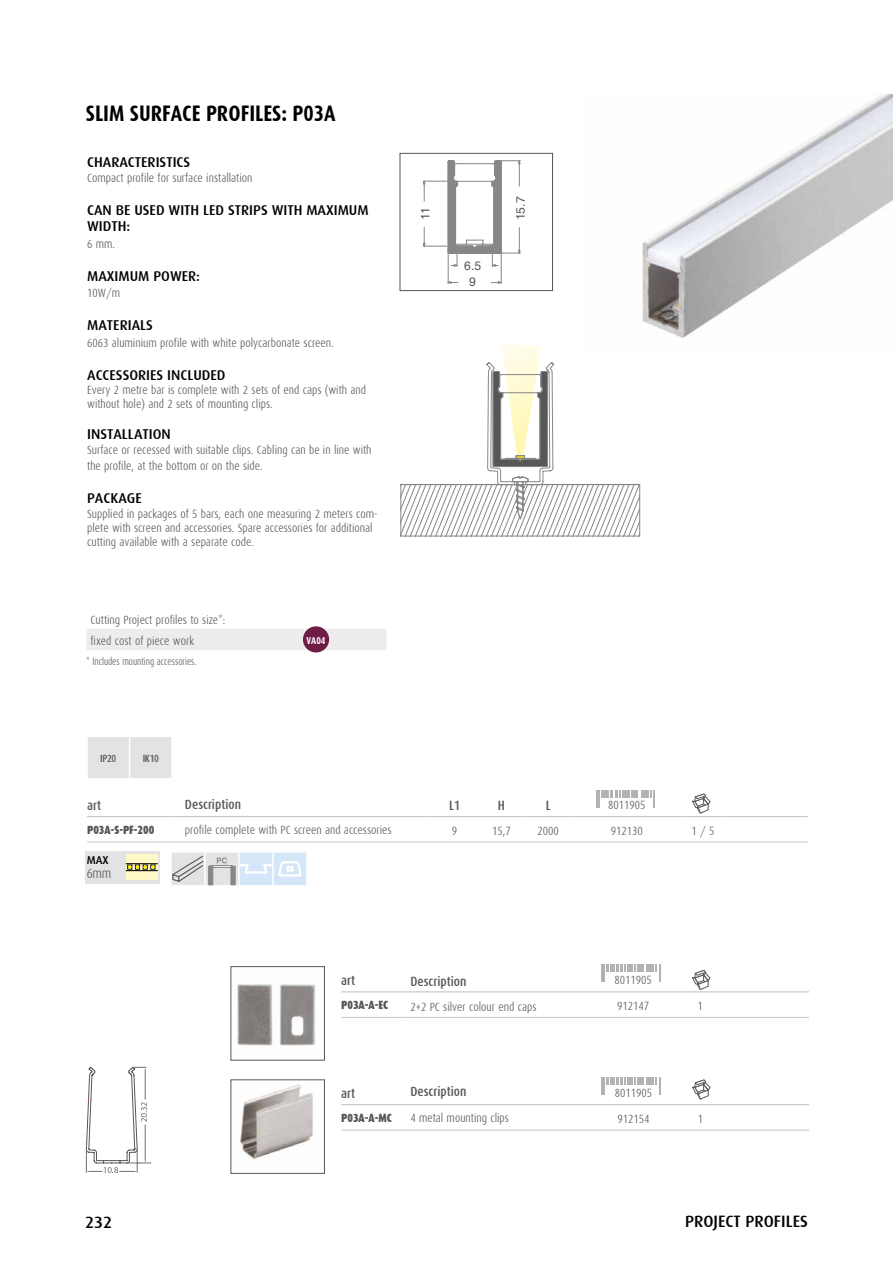
<style>
.page{position:relative;width:893px;height:1263px;background:#fff}
.page>*{position:absolute;margin:0;border:0;box-sizing:border-box;transform-origin:0 0}
.t1{font:700 22.5px "Dax Condensed";color:#000}
.t2{font:500 16.5px "Dax";color:#000}
.t3{font:500 14.25px/16.5px "Dax";color:#000}
.t4{font:300 13.65px "Dax Condensed";color:#575756}
.t5{font:500 13.5px "Dax Condensed";color:#575756}
.t6{font:12.15px/16px "Helvetica";color:#575756;text-align:center}
.t7{font:300 12px/14.4px "Dax Condensed";color:#575756}
.t8{font:900 12px "Dax Condensed";color:#575756}
.t9{font:500 11.4px "Dax";color:#000}
.t10{font:300 10.5px "Dax Condensed";color:#575756;scale:.9 1}
.t11{font:500 10.5px "Dax Condensed";letter-spacing:-.03em;color:#575756}
.t12{font:700 10.05px "Dax Condensed";color:#fff}
</style>
<div class="page">
<hr style="left:341px;top:1017px;width:60px;height:1px;background:#c6c6c6">
<hr style="left:401px;top:1017px;width:191px;height:1px;background:#c6c6c6">
<hr style="left:592px;top:1017px;width:82px;height:1px;background:#c6c6c6">
<hr style="left:674px;top:1017px;width:52px;height:1px;background:#c6c6c6">
<hr style="left:726px;top:1017px;width:83px;height:1px;background:#c6c6c6">
<hr style="left:341px;top:991px;width:60px;height:1px;background:#c6c6c6">
<hr style="left:401px;top:991px;width:191px;height:1px;background:#c6c6c6">
<hr style="left:592px;top:991px;width:82px;height:1px;background:#c6c6c6">
<hr style="left:674px;top:991px;width:52px;height:1px;background:#c6c6c6">
<hr style="left:726px;top:991px;width:83px;height:1px;background:#c6c6c6">
<svg style="left:602px;top:964px;width:58px;height:18px"></svg>
<hr style="left:341px;top:1130px;width:60px;height:1px;background:#c6c6c6">
<hr style="left:401px;top:1130px;width:191px;height:1px;background:#c6c6c6">
<hr style="left:592px;top:1130px;width:83px;height:1px;background:#c6c6c6">
<hr style="left:675px;top:1130px;width:51px;height:1px;background:#c6c6c6">
<hr style="left:726px;top:1130px;width:83px;height:1px;background:#c6c6c6">
<hr style="left:341px;top:1104px;width:60px;height:1px;background:#c6c6c6">
<hr style="left:401px;top:1104px;width:191px;height:1px;background:#c6c6c6">
<hr style="left:592px;top:1104px;width:83px;height:1px;background:#c6c6c6">
<hr style="left:675px;top:1104px;width:51px;height:1px;background:#c6c6c6">
<hr style="left:726px;top:1104px;width:83px;height:1px;background:#c6c6c6">
<svg style="left:602px;top:1077px;width:58px;height:18px"></svg>
<hr style="left:87px;top:842px;width:85px;height:1px;background:#c6c6c6">
<hr style="left:172px;top:842px;width:259px;height:1px;background:#c6c6c6">
<hr style="left:431px;top:842px;width:47px;height:1px;background:#c6c6c6">
<hr style="left:478px;top:842px;width:47px;height:1px;background:#c6c6c6">
<hr style="left:525px;top:842px;width:47px;height:1px;background:#c6c6c6">
<hr style="left:572px;top:842px;width:110px;height:1px;background:#c6c6c6">
<hr style="left:682px;top:842px;width:38px;height:1px;background:#c6c6c6">
<hr style="left:720px;top:842px;width:88px;height:1px;background:#c6c6c6">
<hr style="left:87px;top:816px;width:85px;height:1px;background:#c6c6c6">
<hr style="left:172px;top:816px;width:259px;height:1px;background:#c6c6c6">
<hr style="left:431px;top:816px;width:47px;height:1px;background:#c6c6c6">
<hr style="left:478px;top:816px;width:47px;height:1px;background:#c6c6c6">
<hr style="left:525px;top:816px;width:47px;height:1px;background:#c6c6c6">
<hr style="left:572px;top:816px;width:110px;height:1px;background:#c6c6c6">
<hr style="left:682px;top:816px;width:38px;height:1px;background:#c6c6c6">
<hr style="left:720px;top:816px;width:88px;height:1px;background:#c6c6c6">
<svg style="left:596px;top:790px;width:59px;height:18px"></svg>
<img style="left:642px;top:95px;width:251px;height:243px">
<img style="left:240px;top:1084px;width:73px;height:76px">
<div style="left:231px;top:1079px;width:94px;height:94px;border:1px solid #575756"></div>
<img style="left:237px;top:984px;width:79px;height:62px">
<div style="left:231px;top:966px;width:94px;height:94px;border:1px solid #575756"></div>
<hr style="left:448px;top:248px;width:1px;height:36px;background:#878787">
<hr style="left:501px;top:248px;width:1px;height:36px;background:#878787">
<svg style="left:448px;top:281px;width:53px;height:3px"></svg>
<svg style="left:423px;top:160px;width:97px;height:107px"></svg>
<div style="left:400px;top:153px;width:153px;height:138px;border:1px solid #575756"></div>
<svg style="left:401px;top:345px;width:239px;height:191px"></svg>
<svg style="left:86px;top:1066px;width:65px;height:107px"></svg>
<div style="left:85px;top:851px;width:75px;height:32px;background:#e3e3e3"></div>
<svg style="left:126px;top:854px;width:32px;height:26px"></svg>
<svg style="left:128px;top:865px;width:27px;height:4px"></svg>
<hr style="left:126px;top:863px;width:32px;height:1px;background:#000">
<hr style="left:126px;top:870px;width:32px;height:1px;background:#000">
<div style="left:88px;top:737px;width:83px;height:41px;background:#e3e3e3"></div>
<hr style="left:129px;top:737px;width:1px;height:41px;background:#fff">
<svg style="left:171px;top:852px;width:136px;height:34px"></svg>
<svg style="left:86px;top:627px;width:300px;height:26px"></svg>
<div style="left:303px;top:626px;width:26px;height:26px;background:#6f1d46;border-radius:50%"></div>
<svg style="left:692px;top:793px;width:18px;height:20px"></svg>
<svg style="left:692px;top:970px;width:18px;height:20px"></svg>
<svg style="left:692px;top:1079px;width:18px;height:20px"></svg>
<h1 class="t1" style="left:86px;top:100px;width:251px">SLIM SURFACE PROFILES: P03A</h1>
<p class="t3" style="left:87px;top:154px;width:105px">CHARACTERISTICS</p>
<p class="t7" style="left:87px;top:170px;width:167px">Compact profile for surface installation</p>
<p class="t3" style="left:87px;top:202px;width:283px">CAN BE USED WITH LED STRIPS WITH MAXIMUM<br>WIDTH:</p>
<p class="t7" style="left:87px;top:236px;width:29px">6 mm.</p>
<p class="t3" style="left:87px;top:268px;width:114px">MAXIMUM POWER:</p>
<p class="t7" style="left:87px;top:286px;width:34px">10W/m</p>
<p class="t3" style="left:87px;top:317px;width:67px">MATERIALS</p>
<p class="t7" style="left:87px;top:335px;width:248px">6063 aluminium profile with white polycarbonate screen.</p>
<p class="t3" style="left:87px;top:367px;width:140px">ACCESSORIES INCLUDED</p>
<p class="t7" style="left:87px;top:383px;width:280px">Every 2 metre bar is complete with 2 sets of end caps (with and without hole) and 2 sets of mounting clips.</p>
<p class="t3" style="left:87px;top:426px;width:85px">INSTALLATION</p>
<p class="t7" style="left:87px;top:441px;width:286px;line-height:16.5px">Surface or recessed with suitable clips. Cabling can be in line with the profile, at the bottom or on the side.</p>
<p class="t3" style="left:87px;top:490px;width:56px">PACKAGE</p>
<p class="t7" style="left:87px;top:506px;width:292px">Supplied in packages of 5 bars, each one measuring 2 meters com&shy;plete with screen and accessories. Spare accessories for additional cutting available with a separate code.</p>
<p class="t7" style="left:91px;top:609px;width:136px;line-height:21.3px">Cutting Project profiles to size*: fixed cost of piece work</p>
<p class="t10" style="left:86px;top:656px;width:124px">* Includes mounting accessories.</p>
<p class="t11" style="left:100px;top:753px;width:18px">IP20</p>
<p class="t11" style="left:143px;top:753px;width:18px">IK10</p>
<p class="t12" style="left:307px;top:635px;width:20px">VA04</p>
<p class="t6" style="left:418px;top:220px;width:15px;rotate:-90deg">11</p>
<p class="t6" style="left:464px;top:258px;width:18px">6.5<br>9</p>
<p class="t6" style="left:513px;top:220px;width:25px;rotate:-90deg">15.7</p>
<p class="t5" style="left:185px;top:796px;width:58px">Description</p>
<p class="t7" style="left:185px;top:823px;width:208px">profile complete with PC screen and accessories</p>
<p class="t5" style="left:87px;top:797px;width:15px">art</p>
<p class="t5" style="left:449px;top:797px;width:12px">L1</p>
<p class="t5" style="left:498px;top:797px;width:9px">H</p>
<p class="t5" style="left:546px;top:797px;width:6px">L</p>
<p class="t7" style="left:608px;top:797px;width:39px">8011905</p>
<p class="t8" style="left:87px;top:823px;width:69px">P03A-S-PF-200</p>
<p class="t7" style="left:452px;top:823px;width:7px">9</p>
<p class="t7" style="left:492px;top:823px;width:20px">15,7</p>
<p class="t7" style="left:537px;top:823px;width:23px">2000</p>
<p class="t7" style="left:611px;top:823px;width:34px">912130</p>
<p class="t7" style="left:691px;top:823px;width:25px">1 / 5</p>
<p class="t9" style="left:87px;top:853px;width:23px">MAX</p>
<p class="t4" style="left:87px;top:865px;width:26px">6mm</p>
<h2 class="t2" style="left:85px;top:1213px;width:29px">232</h2>
<p class="t5" style="left:410px;top:974px;width:58px">Description</p>
<p class="t7" style="left:410px;top:1000px;width:128px">2+2 PC silver colour end caps</p>
<p class="t5" style="left:341px;top:973px;width:15px">art</p>
<p class="t7" style="left:614px;top:973px;width:39px">8011905</p>
<p class="t8" style="left:341px;top:998px;width:48px">P03A-A-EC</p>
<p class="t7" style="left:617px;top:999px;width:34px">912147</p>
<p class="t7" style="left:697px;top:999px;width:7px">1</p>
<p class="t5" style="left:410px;top:1084px;width:58px">Description</p>
<p class="t7" style="left:410px;top:1110px;width:100px">4 metal mounting clips</p>
<p class="t5" style="left:341px;top:1086px;width:15px">art</p>
<p class="t7" style="left:615px;top:1086px;width:39px">8011905</p>
<p class="t8" style="left:341px;top:1111px;width:52px">P03A-A-MC</p>
<p class="t7" style="left:617px;top:1111px;width:34px">912154</p>
<p class="t7" style="left:698px;top:1111px;width:7px">1</p>
<h2 class="t2" style="left:685px;top:1212px;width:124px">PROJECT PROFILES</h2>
</div>
